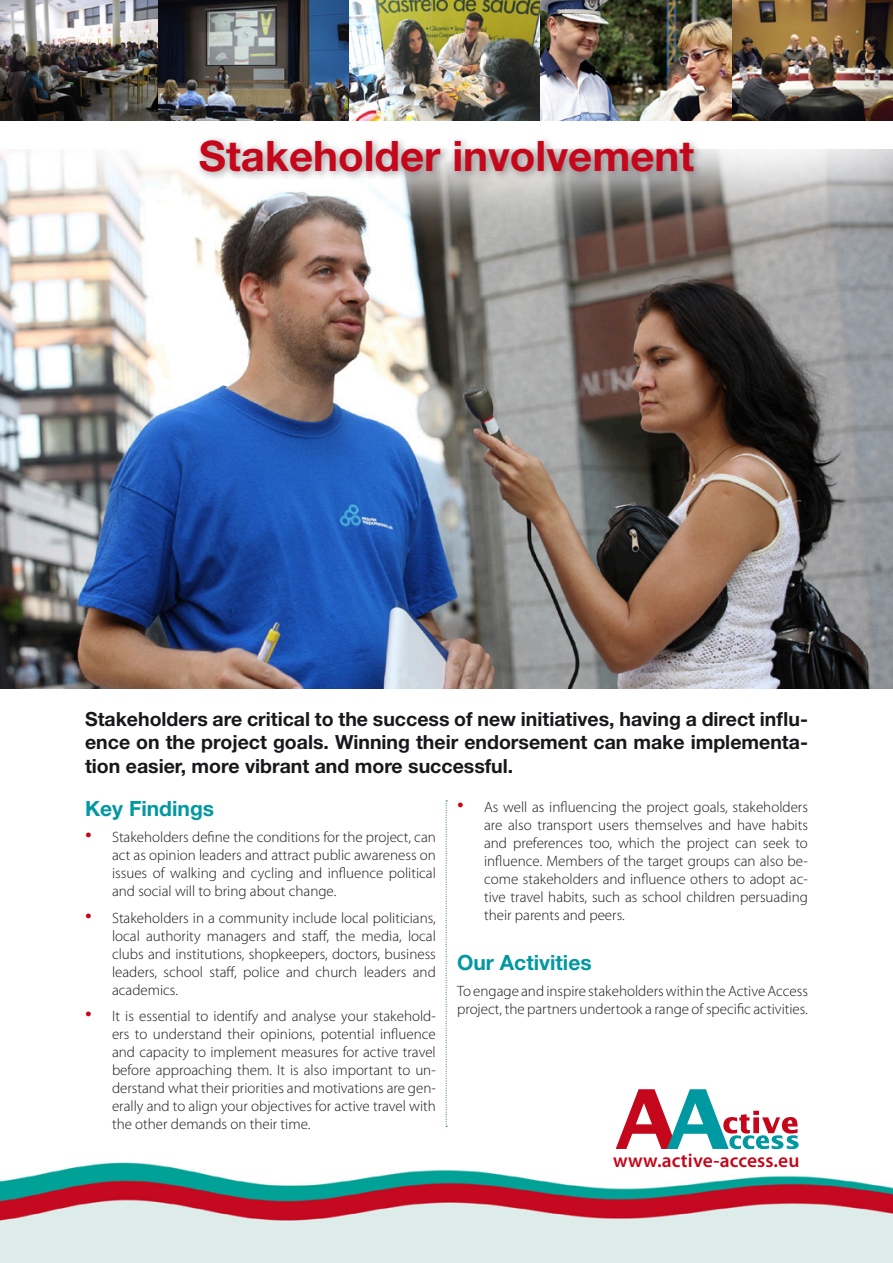
<style>
.page{position:relative;width:893px;height:1263px;background:#fff}
.page>*{position:absolute;margin:0;border:0;box-sizing:border-box;transform-origin:0 0}
.t1{font:700 42px "Helvetica Neue LT Pro";color:#c5071b}
.head_green{font:700 21px "Helvetica Neue LT Pro";color:#0098a1}
.t2{font:700 19.5px/23.4px "Helvetica Neue LT Pro";color:#1a171c;text-align:justify}
.Headline{font:600 19.5px "Myriad Pro";letter-spacing:.005em;color:#c5071b}
.bulletpoints{font:300 15px/18px "Myriad Pro";color:#1a171c;text-align:justify}
.copytext{font:300 15px/18px "Myriad Pro";color:#1a171c}
.s1{font-size:27px;color:#c5071b}
</style>
<div class="page">
<img style="left:0;top:149px;width:893px;height:539px">
<img style="left:0;top:1148px;width:893px;height:115px">
<div style="left:194px;top:134px;width:510px;height:48px;background:#1a171c;opacity:.45"></div>
<svg style="left:446px;top:800px;width:1px;height:327px"></svg>
<svg style="left:616px;top:1089px;width:183px;height:60px"></svg>
<img style="left:0;top:0;width:893px;height:120px">
<p class="t1" style="left:199px;top:130px;width:497px">Stakeholder involvement</p>
<p class="t2" style="left:85px;top:707px;width:724px">Stakeholders are critical to the success of new initiatives, having a direct influ&shy;ence on the project goals. Winning their endorsement can make implementa&shy;tion easier, more vibrant and more successful.</p>
<p class="head_green" style="left:85px;top:795px;width:131px">Key Findings</p>
<p class="bulletpoints" style="left:112px;top:828px;width:325px;text-indent:-27px"><span class="s1">•</span> Stakeholders define the conditions for the project, can act as opinion leaders and attract public awareness on issues of walking and cycling and influence political and social will to bring about change.</p>
<p class="bulletpoints" style="left:112px;top:909px;width:325px;text-indent:-27px"><span class="s1">•</span> Stakeholders in a community include local politicians, local authority managers and staff, the media, local clubs and institutions, shopkeepers, doctors, business leaders, school staff, police and church leaders and academics.</p>
<p class="bulletpoints" style="left:112px;top:1007px;width:325px;text-indent:-27px"><span class="s1">•</span> It is essential to identify and analyse your stakehold&shy;ers to understand their opinions, potential influence and capacity to implement measures for active travel before approaching them. It is also important to un&shy;derstand what their priorities and motivations are gen&shy;erally and to align your objectives for active travel with the other demands on their time.</p>
<p class="bulletpoints" style="left:484px;top:798px;width:325px;text-indent:-27px"><span class="s1">•</span> As well as influencing the project goals, stakeholders are also transport users themselves and have habits and preferences too, which the project can seek to influence. Members of the target groups can also be&shy;come stakeholders and influence others to adopt ac&shy;tive travel habits, such as school children persuading their parents and peers.</p>
<p class="head_green" style="left:457px;top:949px;width:136px">Our Activities</p>
<p class="copytext" style="left:457px;top:982px;width:352px">To engage and inspire stakeholders within the ActiveAccess project, the partners undertook a range of specific activities.</p>
<p class="Headline" style="left:613px;top:1148px;width:188px">www.active-access.eu</p>
</div>
